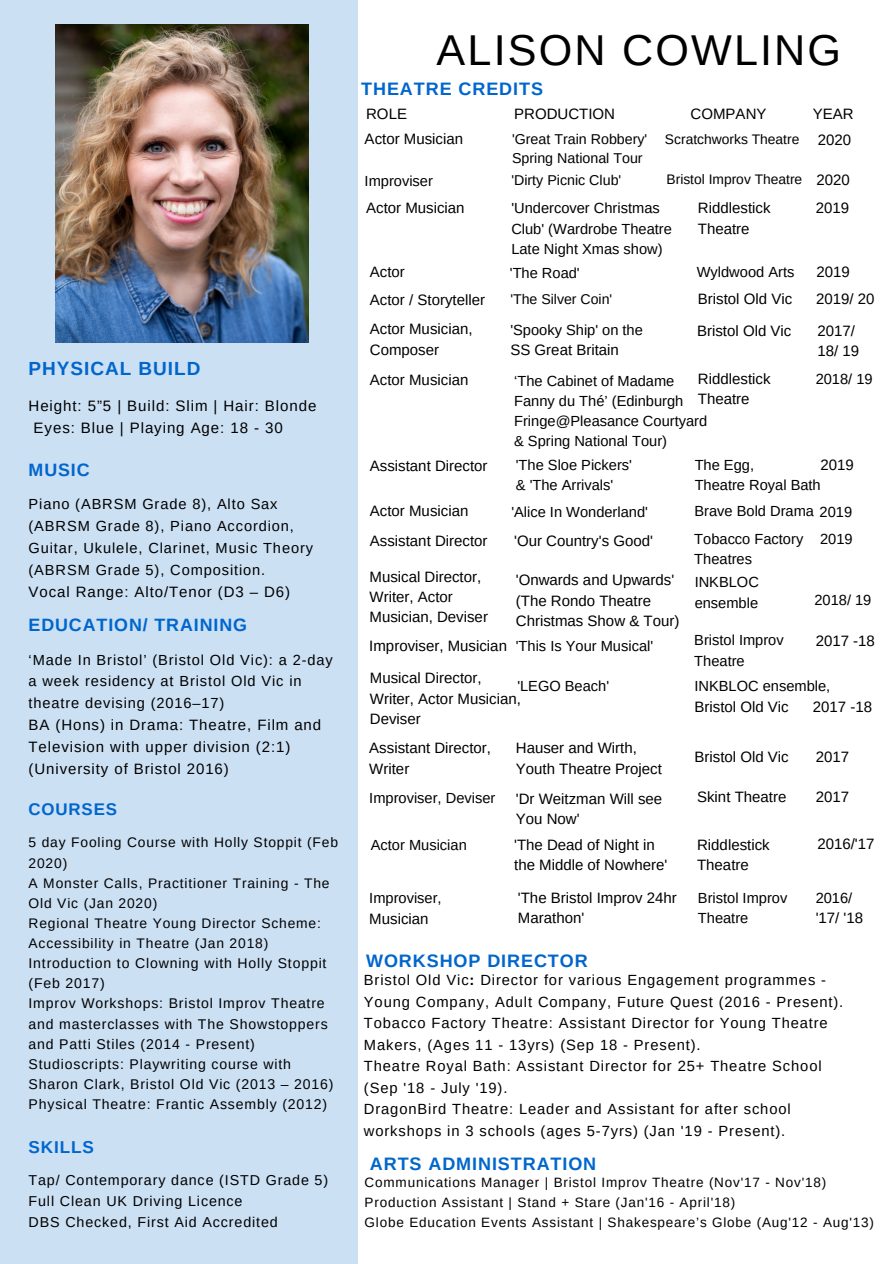
<style>
.page{position:relative;width:894px;height:1264px;background:#fff}
.page>*{position:absolute;margin:0;border:0;box-sizing:border-box;transform-origin:0 0}
.t1{font:43.2px "Arimo";letter-spacing:.05em;color:#000}
.t2{font:700 19.05px "Arimo";letter-spacing:.05em;color:#06c}
.t3{font:700 18px "Arimo";letter-spacing:.05em;color:#06c}
.t4{font:700 17.85px "Arimo";letter-spacing:.05em;color:#06c}
.t5{font:700 17.1px "Arimo";letter-spacing:.05em;color:#06c}
.t6{font:700 16.8px "Arimo";letter-spacing:.05em;color:#06c}
.t7{font:15px/20.2px "Arimo";color:#000}
.t8{font:15px/21.9px "Arimo";letter-spacing:.06em;color:#000}
.t9{font:14.7px/20.2px "Arimo";color:#000}
.t10{font:14.7px/21.5px "Arimo";letter-spacing:.06em;color:#000}
.t11{font:14.55px/21.9px "Arimo";letter-spacing:.06em;color:#000}
.t12{font:14.25px/20.7px "Arimo";letter-spacing:.06em;color:#000}
.t13{font:14.25px/19.2px "Arimo";color:#000}
.t14{font:14.1px/20.1px "Arimo";letter-spacing:.06em;color:#000}
.t15{font:14.1px "Arimo";color:#000}
.t16{font:13.8px/20.1px "Arimo";letter-spacing:.06em;color:#000}
.t17{font:13.8px "Arimo";color:#000}
.t18{font:13.5px/19.6px "Arimo";letter-spacing:.06em;color:#000}
.s1{font-size:13.8px}
.s2{font-size:14.7px}
.s3{font-weight:700}
</style>
<div class="page">
<div style="left:0;top:0;width:357px;height:1263px;background:#cce0f4"></div>
<img style="left:55px;top:24px;width:254px;height:318px">
<p class="t2" style="left:29px;top:358px;width:173px">PHYSICAL BUILD</p>
<p class="t8" style="left:34px;top:394px;width:284px;text-indent:-5px">Height: 5”5 | Build: Slim | Hair: Blonde<br>Eyes: Blue | Playing Age: 18 - 30</p>
<p class="t4" style="left:29px;top:459px;width:63px">MUSIC</p>
<p class="t11" style="left:29px;top:493px;width:286px">Piano (ABRSM Grade 8), Alto Sax (ABRSM Grade 8), Piano Accordion, Guitar, Ukulele, Clarinet, Music Theory (ABRSM Grade 5), Composition.</p>
<p class="t8" style="left:29px;top:581px;width:263px">Vocal Range: Alto/Tenor (D3 – D6)</p>
<p class="t4" style="left:29px;top:615px;width:220px">EDUCATION/ TRAINING</p>
<p class="t11" style="left:29px;top:648px;width:306px">‘Made In Bristol’ (Bristol Old Vic): a 2-day a week residency at Bristol Old Vic in theatre devising (2016–17)</p>
<p class="t8" style="left:29px;top:714px;width:294px">BA (Hons) in Drama: Theatre, Film and<br>Television with upper division (2:1) (University of Bristol 2016)</p>
<p class="t6" style="left:29px;top:799px;width:90px">COURSES</p>
<p class="t16" style="left:29px;top:832px;width:311px">5 day Fooling Course with Holly Stoppit (Feb<br>2020)<br>A Monster Calls, Practitioner Training - The<br>Old Vic (Jan 2020)<br>Regional Theatre Young Director Scheme:<br>Accessibility in Theatre (Jan 2018)</p>
<p class="t14" style="left:29px;top:953px;width:306px">Introduction to Clowning with Holly Stoppit (Feb 2017)<br>Improv Workshops: Bristol Improv Theatre and masterclasses with The Showstoppers and Patti Stiles (2014 - Present)<br>Studioscripts: Playwriting course with Sharon Clark, Bristol Old Vic (2013 – 2016)<br>Physical Theatre: Frantic Assembly (2012)</p>
<p class="t5" style="left:29px;top:1137px;width:67px">SKILLS</p>
<p class="t12" style="left:29px;top:1170px;width:301px">Tap/ Contemporary dance (ISTD Grade 5)<br>Full Clean UK Driving Licence<br>DBS Checked, First Aid Accredited</p>
<h1 class="t1" style="left:436px;top:26px;width:406px">ALISON COWLING</h1>
<p class="t3" style="left:361px;top:79px;width:183px">THEATRE CREDITS</p>
<p class="t7" style="left:366px;top:103px;width:42px">ROLE</p>
<p class="t7" style="left:514px;top:103px;width:102px">PRODUCTION</p>
<p class="t7" style="left:690px;top:103px;width:77px">COMPANY</p>
<p class="t7" style="left:812px;top:103px;width:42px">YEAR</p>
<p class="t7" style="left:364px;top:128px;width:100px">Actor Musician</p>
<p class="t13" style="left:512px;top:129px;width:289px">'Great Train Robbery' <span class="s1">Scratchworks Theatre<br></span>Spring National Tour</p>
<p class="t9" style="left:364px;top:170px;width:70px">Improviser</p>
<p class="t13" style="left:511px;top:171px;width:111px">'Dirty Picnic Club'</p>
<p class="t7" style="left:816px;top:170px;width:35px">2020</p>
<p class="t7" style="left:817px;top:130px;width:35px">2020</p>
<p class="t17" style="left:666px;top:172px;width:137px">Bristol Improv Theatre</p>
<p class="t7" style="left:366px;top:198px;width:100px">Actor Musician</p>
<p class="t9" style="left:511px;top:198px;width:162px">'Undercover Christmas<br>Club' (Wardrobe Theatre<br>Late Night Xmas show)</p>
<p class="t7" style="left:697px;top:198px;width:74px">Riddlestick<br>Theatre</p>
<p class="t7" style="left:815px;top:198px;width:35px">2019</p>
<p class="t7" style="left:370px;top:262px;width:37px">Actor</p>
<p class="t9" style="left:509px;top:262px;width:71px">'The Road'</p>
<p class="t9" style="left:696px;top:261px;width:99px">Wyldwood Arts</p>
<p class="t7" style="left:816px;top:262px;width:35px">2019</p>
<p class="t7" style="left:370px;top:289px;width:117px">Actor / Storyteller</p>
<p class="t7" style="left:697px;top:288px;width:96px">Bristol Old Vic</p>
<p class="t15" style="left:510px;top:291px;width:103px">'The Silver Coin'</p>
<p class="t7" style="left:815px;top:288px;width:60px">2019/ 20</p>
<p class="t7" style="left:370px;top:319px;width:104px">Actor Musician,<br>Composer</p>
<p class="t9" style="left:510px;top:319px;width:134px">'Spooky Ship' on the</p>
<p class="t7" style="left:510px;top:339px;width:110px">SS Great Britain</p>
<p class="t7" style="left:697px;top:320px;width:96px">Bristol Old Vic</p>
<p class="t7" style="left:817px;top:320px;width:43px">2017/<br>18/ 19</p>
<p class="t7" style="left:697px;top:368px;width:74px">Riddlestick<br>Theatre</p>
<p class="t7" style="left:370px;top:370px;width:100px">Actor Musician</p>
<p class="t9" style="left:514px;top:370px;width:194px">‘The Cabinet of Madame<br>Fanny du Thé’ (Edinburgh<br>Fringe@Pleasance Courtyard &amp; Spring National Tour)</p>
<p class="t9" style="left:815px;top:368px;width:58px">2018/ 19</p>
<p class="t7" style="left:370px;top:455px;width:119px">Assistant Director</p>
<p class="t9" style="left:694px;top:454px;width:128px">The Egg,<br>Theatre Royal Bath</p>
<p class="t9" style="left:515px;top:454px;width:118px">'The Sloe Pickers' &amp; 'The Arrivals'</p>
<p class="t7" style="left:820px;top:454px;width:35px">2019</p>
<p class="t7" style="left:370px;top:501px;width:100px">Actor Musician</p>
<p class="t9" style="left:511px;top:501px;width:138px">'Alice In Wonderland'</p>
<p class="t9" style="left:694px;top:501px;width:159px">Brave Bold Drama 2019</p>
<p class="t7" style="left:370px;top:530px;width:119px">Assistant Director</p>
<p class="t7" style="left:514px;top:530px;width:140px">'Our Country's Good'</p>
<p class="t9" style="left:694px;top:528px;width:110px">Tobacco Factory<br>Theatres</p>
<p class="t9" style="left:819px;top:528px;width:34px">2019</p>
<p class="t7" style="left:369px;top:566px;width:120px">Musical Director,<br>Writer, Actor<br>Musician, Deviser</p>
<p class="t7" style="left:515px;top:570px;width:165px">'Onwards and Upwards' (The Rondo Theatre<br>Christmas Show &amp; Tour)</p>
<p class="t9" style="left:694px;top:572px;width:66px">INKBLOC ensemble</p>
<p class="t7" style="left:369px;top:636px;width:285px">Improviser, Musician <span class="s2">'This Is Your Musical'</span></p>
<p class="t9" style="left:694px;top:630px;width:91px">Bristol Improv<br>Theatre</p>
<p class="t9" style="left:814px;top:589px;width:58px">2018/ 19</p>
<p class="t7" style="left:815px;top:631px;width:61px">2017 -18</p>
<p class="t7" style="left:370px;top:668px;width:152px">Musical Director,<br>Writer, Actor Musician,<br>Deviser</p>
<p class="t9" style="left:694px;top:676px;width:137px">INKBLOC ensemble,</p>
<p class="t9" style="left:517px;top:676px;width:93px">'LEGO Beach'</p>
<p class="t7" style="left:694px;top:696px;width:96px">Bristol Old Vic</p>
<p class="t7" style="left:812px;top:696px;width:61px">2017 -18</p>
<p class="t7" style="left:369px;top:738px;width:123px">Assistant Director,<br>Writer</p>
<p class="t7" style="left:515px;top:738px;width:147px">Hauser and Wirth,<br>Youth Theatre Project</p>
<p class="t7" style="left:694px;top:747px;width:96px">Bristol Old Vic</p>
<p class="t7" style="left:815px;top:747px;width:35px">2017</p>
<p class="t7" style="left:515px;top:788px;width:148px">'Dr Weitzman Will see</p>
<p class="t7" style="left:697px;top:787px;width:91px">Skint Theatre</p>
<p class="t7" style="left:515px;top:808px;width:65px">You Now'</p>
<p class="t9" style="left:369px;top:788px;width:128px">Improviser, Deviser</p>
<p class="t9" style="left:371px;top:834px;width:97px">Actor Musician</p>
<p class="t7" style="left:697px;top:834px;width:74px">Riddlestick<br>Theatre</p>
<p class="t7" style="left:514px;top:834px;width:154px">'The Dead of Night in the Middle of Nowhere'</p>
<p class="t7" style="left:815px;top:787px;width:35px">2017</p>
<p class="t7" style="left:817px;top:834px;width:59px">2016/'17</p>
<p class="t9" style="left:369px;top:888px;width:74px">Improviser,</p>
<p class="t7" style="left:369px;top:908px;width:61px">Musician</p>
<p class="t7" style="left:518px;top:887px;width:160px">'The Bristol Improv 24hr<br>Marathon'</p>
<p class="t9" style="left:697px;top:887px;width:91px">Bristol Improv<br>Theatre</p>
<p class="t9" style="left:815px;top:887px;width:38px">2016/</p>
<p class="t7" style="left:815px;top:907px;width:49px">'17/ '18</p>
<p class="t3" style="left:366px;top:951px;width:223px">WORKSHOP DIRECTOR</p>
<p class="t10" style="left:364px;top:969px;width:481px">Bristol Old Vic<span class="s3">:</span> Director for various Engagement programmes - Young Company, Adult Company, Future Quest (2016 - Present).<br>Tobacco Factory Theatre: Assistant Director for Young Theatre Makers, (Ages 11 - 13yrs) (Sep 18 - Present).<br>Theatre Royal Bath: Assistant Director for 25+ Theatre School (Sep '18 - July '19).<br>DragonBird Theatre: Leader and Assistant for after school workshops in 3 schools (ages 5-7yrs) (Jan '19 - Present).</p>
<p class="t3" style="left:370px;top:1153px;width:228px">ARTS ADMINISTRATION</p>
<p class="t18" style="left:364px;top:1172px;width:511px">Communications Manager | Bristol Improv Theatre (Nov'17 - Nov'18)<br>Production Assistant | Stand + Stare (Jan'16 - April'18)<br>Globe Education Events Assistant | Shakespeare’s Globe (Aug'12 - Aug'13)</p>
</div>
